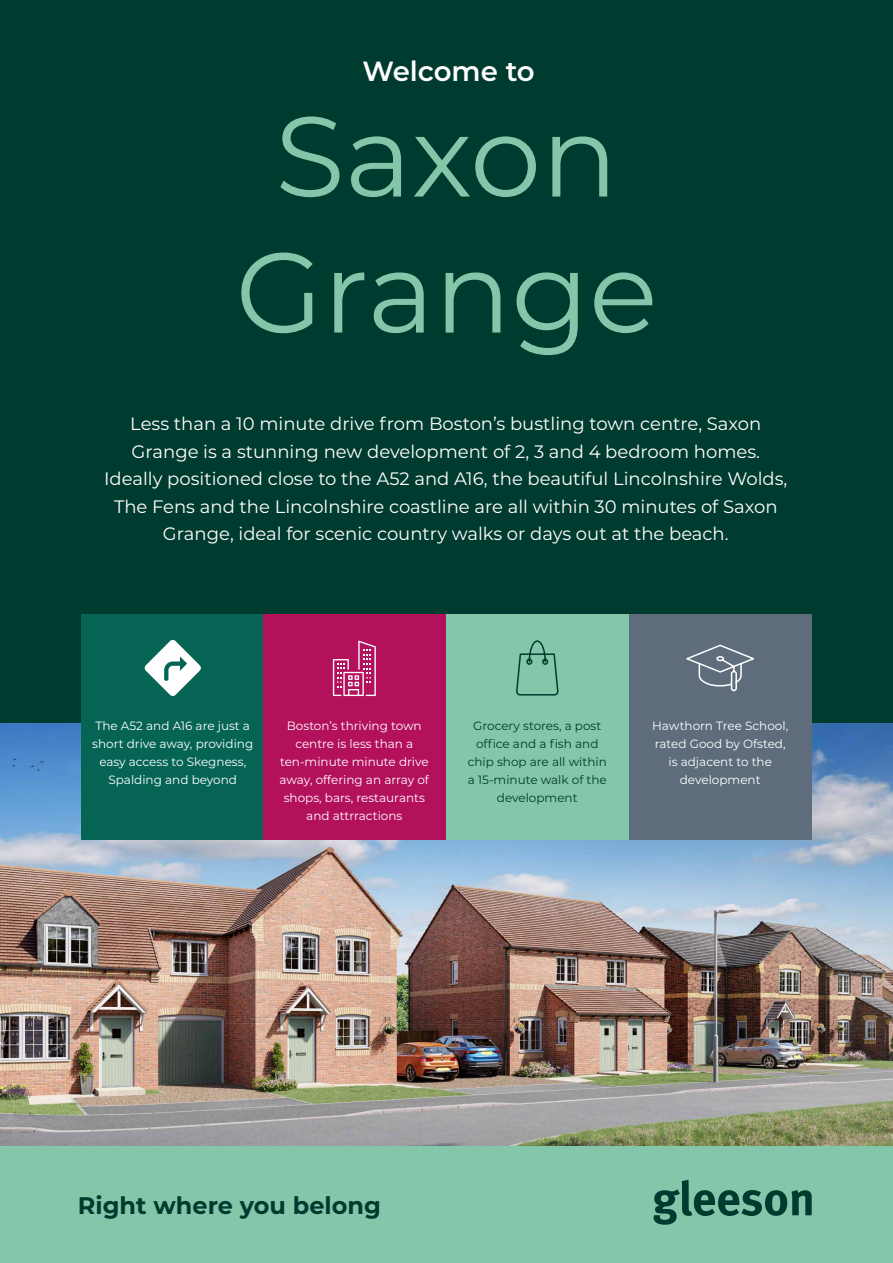
<style>
.page{position:relative;width:893px;height:1263px;background:#fff}
.page>*{position:absolute;margin:0;border:0;box-sizing:border-box;transform-origin:0 0}
.t1{font:113.4px/136.1px "Montserrat";color:#83c6a9;text-align:center}
.t2{font:600 27.75px "Montserrat";color:#fff}
.t3{font:700 24px "Montserrat";color:#003b2f}
.t4{font:18px/27.6px "Montserrat";color:#fff;text-align:center}
.t5{font:12px/18px "Montserrat";color:#fff;text-align:center}
.t6{font:12px/18px "Montserrat";color:#003b2f;text-align:center}
</style>
<div class="page">
<img style="left:0;top:723px;width:893px;height:423px">
<div style="left:0;top:1146px;width:893px;height:117px;background:#83c6a9"></div>
<div style="left:0;top:0;width:893px;height:723px;background:#003b2f"></div>
<svg style="left:654px;top:1180px;width:158px;height:45px"></svg>
<div style="left:81px;top:614px;width:183px;height:226px;background:#066455"></div>
<div style="left:263px;top:614px;width:183px;height:226px;background:#b3115c"></div>
<div style="left:446px;top:614px;width:183px;height:226px;background:#83c6a9"></div>
<div style="left:629px;top:614px;width:183px;height:226px;background:#5e6c7b"></div>
<svg style="left:517px;top:640px;width:42px;height:56px"></svg>
<svg style="left:144px;top:639px;width:57px;height:57px"></svg>
<svg style="left:333px;top:641px;width:43px;height:55px"></svg>
<svg style="left:686px;top:644px;width:68px;height:48px"></svg>
<h2 class="t2" style="left:363px;top:51px;width:174px">Welcome to</h2>
<h1 class="t1" style="left:235px;top:84px;width:424px">Saxon<br>Grange</h1>
<p class="t4" style="left:104px;top:409px;width:685px">Less than a 10 minute drive from Boston’s bustling town centre, Saxon Grange is a stunning new development of 2, 3 and 4 bedroom homes.<br>Ideally positioned close to the A52 and A16, the beautiful Lincolnshire Wolds, The Fens and the Lincolnshire coastline are all within 30 minutes of Saxon Grange, ideal for scenic country walks or days out at the beach.</p>
<p class="t5" style="left:92px;top:716px;width:163px">The A52 and A16 are just a short drive away, providing easy access to Skegness,<br>Spalding and beyond</p>
<p class="t5" style="left:280px;top:716px;width:151px">Boston’s thriving town centre is less than a ten-minute minute drive away, offering an array of shops, bars, restaurants and attrractions</p>
<p class="t6" style="left:468px;top:716px;width:141px">Grocery stores, a post office and a fish and chip shop are all within a 15-minute walk of the development</p>
<p class="t5" style="left:652px;top:716px;width:137px">Hawthorn Tree School, rated Good by Ofsted, is adjacent to the development</p>
<h3 class="t3" style="left:78px;top:1188px;width:305px">Right where you belong</h3>
</div>
